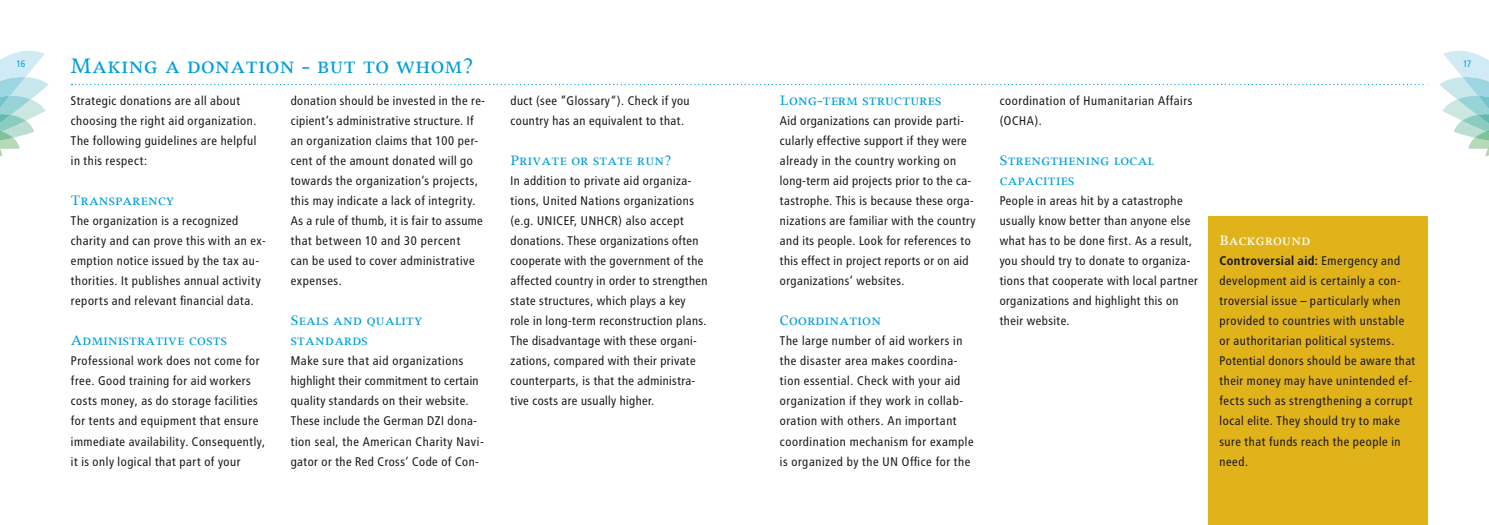
<style>
.page{position:relative;width:1489px;height:525px;background:#fff}
.page>*{position:absolute;margin:0;border:0;box-sizing:border-box;transform-origin:0 0}
.t1{font:25px "Apollo MT SC";letter-spacing:.02em;color:#009fd8}
.t2{font:16.25px/20px "Apollo MT SC";letter-spacing:.02em;color:#009fd8}
.t3{font:16.25px "Apollo MT SC";letter-spacing:.02em;color:#fff}
.t4{font:12.5px/20px "Transit Print OT";letter-spacing:.005em;color:#1a171c}
.t5{font:12.5px "Transit Print OT Bld";letter-spacing:.01em;color:#1a171c}
.t6{font:9.38px "Transit Print OT";color:#009fd8}
.s1{font-family:"Transit Print OT"}
</style>
<div class="page">
<div style="left:1208px;top:216px;width:280px;height:308px;background:#e1b31b"></div>
<svg style="left:71px;top:84px;width:1357px;height:1px"></svg>
<div style="left:1428px;top:0;width:60px;height:524px;background:#fff"></div>
<svg style="left:0;top:51px;width:49px;height:105px"></svg>
<svg style="left:1439px;top:51px;width:49px;height:105px"></svg>
<h1 class="t1" style="left:70px;top:53px;width:405px">Making a donation - but to whom?</h1>
<p class="t4" style="left:71px;top:91px;width:187px">Strategic donations are all about choosing the right aid organization.<br>The following guidelines are helpful in this respect:</p>
<h2 class="t2" style="left:71px;top:191px;width:104px">Transparency</h2>
<p class="t4" style="left:71px;top:211px;width:197px">The organization is a recognized charity and can prove this with an ex&shy;emption notice issued by the tax au&shy;thorities. It publishes annual activity reports and relevant financial data.</p>
<h2 class="t2" style="left:71px;top:331px;width:158px">Administrative costs</h2>
<p class="t4" style="left:71px;top:351px;width:196px">Professional work does not come for free. Good training for aid workers costs money, as do storage facilities for tents and equipment that ensure immediate availability. Consequently, it is only logical that part of your</p>
<p class="t6" style="left:17px;top:58px;width:11px">16</p>
<p class="t6" style="left:1462px;top:58px;width:10px">17</p>
<p class="t4" style="left:999px;top:91px;width:194px">coordination of Humanitarian Affairs (OCHA).</p>
<h2 class="t2" style="left:999px;top:151px;width:155px">Strengthening local capacities</h2>
<p class="t4" style="left:999px;top:191px;width:200px">People in areas hit by a catastrophe usually know better than anyone else what has to be done first. As a result, you should try to donate to organiza&shy;tions that cooperate with local partner organizations and highlight this on their website.</p>
<p class="t4" style="left:510px;top:91px;width:181px">duct (see ”Glossary“). Check if you country has an equivalent to that.</p>
<h2 class="t2" style="left:510px;top:151px;width:162px">Private or state run?</h2>
<p class="t4" style="left:510px;top:171px;width:199px">In addition to private aid organiza&shy;tions, United Nations organizations (e.g. UNICEF, UNHCR) also accept donations. These organizations often cooperate with the government of the affected country in order to strengthen state structures, which plays a key role in long-term reconstruction plans.<br>The disadvantage with these organi&shy;zations, compared with their private counterparts, is that the administra&shy;tive costs are usually higher.</p>
<p class="t4" style="left:291px;top:91px;width:196px">donation should be invested in the re&shy;cipient‘s administrative structure. If an organization claims that 100 per&shy;cent of the amount donated will go towards the organization‘s projects, this may indicate a lack of integrity.<br>As a rule of thumb, it is fair to assume that between 10 and 30 percent<br>can be used to cover administrative expenses.</p>
<h2 class="t2" style="left:291px;top:311px;width:133px">Seals and quality standards</h2>
<p class="t4" style="left:291px;top:351px;width:195px">Make sure that aid organizations highlight their commitment to certain quality standards on their website.<br>These include the German DZI dona&shy;tion seal, the American Charity Navi&shy;gator or the Red Cross‘ Code of Con-</p>
<h2 class="t2" style="left:780px;top:91px;width:163px">Long-term structures</h2>
<p class="t4" style="left:780px;top:111px;width:197px">Aid organizations can provide parti&shy;cularly effective support if they were already in the country working on long-term aid projects prior to the ca&shy;tastrophe. This is because these orga&shy;nizations are familiar with the country and its people. Look for references to this effect in project reports or on aid organizations‘ websites.</p>
<h2 class="t2" style="left:780px;top:311px;width:103px">Coordination</h2>
<p class="t4" style="left:780px;top:331px;width:196px">The large number of aid workers in the disaster area makes coordina&shy;tion essential. Check with your aid organization if they work in collab&shy;oration with others. An important coordination mechanism for example is organized by the UN Office for the</p>
<h2 class="t3" style="left:1219px;top:232px;width:92px">Background</h2>
<p class="t5" style="left:1219px;top:253px;width:183px">Controversial aid: <span class="s1">Emergency and</span></p>
<p class="t4" style="left:1219px;top:271px;width:198px">development aid is certainly a con&shy;troversial issue – particularly when provided to countries with unstable or authoritarian political systems.<br>Potential donors should be aware that their money may have unintended ef&shy;fects such as strengthening a corrupt local elite. They should try to make sure that funds reach the people in need.</p>
</div>
